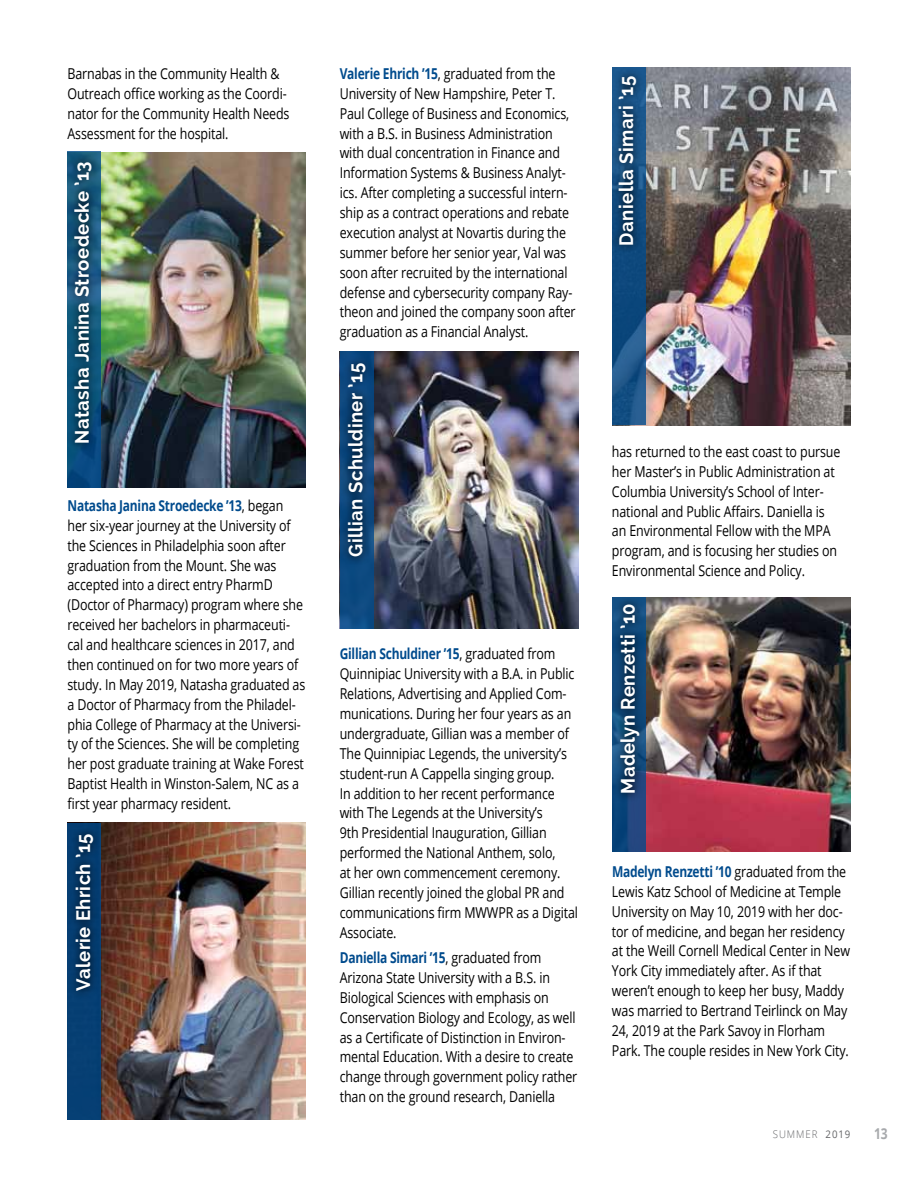
<style>
.page{position:relative;width:918px;height:1188px;background:#fff}
.page>*{position:absolute;margin:0;border:0;box-sizing:border-box;transform-origin:0 0}
.t1{font:700 19.5px "Raleway";letter-spacing:.02em;color:#fff;scale:.95 1}
.t2{font:15px/19.8px "Open Sans";letter-spacing:-.01em;color:#000;scale:.83 1}
.t3{font:700 15px "Open Sans";color:#a7a9ac;scale:.8 1}
.t4{font:300 10.5px "Open Sans";letter-spacing:.1em;color:#636466;scale:.92 1}
.s1{font-weight:700;color:#004b8d}
.s2{font-weight:400}
</style>
<div class="page">
<img style="left:101px;top:152px;width:205px;height:336px">
<svg style="left:68px;top:151px;width:33px;height:337px;fill:#094b83"></svg>
<svg style="left:67px;top:153px;width:33px;height:298px"></svg>
<img style="left:374px;top:351px;width:204px;height:277px">
<div style="left:340px;top:351px;width:34px;height:277px;background:#0d4980"></div>
<svg style="left:343px;top:355px;width:31px;height:208px"></svg>
<img style="left:612px;top:68px;width:238px;height:358px">
<svg style="left:612px;top:68px;width:34px;height:357px;fill:#0f4a7f"></svg>
<svg style="left:612px;top:68px;width:33px;height:185px"></svg>
<img style="left:101px;top:823px;width:205px;height:297px">
<div style="left:68px;top:823px;width:33px;height:297px;background:#063f73"></div>
<svg style="left:71px;top:826px;width:31px;height:173px"></svg>
<img style="left:646px;top:598px;width:204px;height:254px">
<div style="left:612px;top:597px;width:34px;height:255px;background:linear-gradient(to right,#004076,#2d4882)"></div>
<svg style="left:612px;top:597px;width:36px;height:205px"></svg>
<p class="t2" style="left:68px;top:63px;width:269px">Barnabas in the Community Health &amp; Outreach office working as the Coordi&shy;nator for the Community Health Needs Assessment for the hospital.</p>
<h1 class="t1" style="left:71px;top:444px;width:299px;rotate:-90deg">Natasha Janina Stroedecke ’13</h1>
<p class="t2" style="left:68px;top:495px;width:288px"><span class="s1">Natasha Janina Stroedecke ’13</span>, began her six-year journey at the University of the Sciences in Philadelphia soon after graduation from the Mount. She was accepted into a direct entry PharmD (Doctor of Pharmacy) program where she received her bachelors in pharmaceuti&shy;cal and healthcare sciences in 2017, and then continued on for two more years of study. I n May 2019, N atasha graduated as a Doctor of Pharmacy from the Philadel&shy;phia College of Pharmacy at the Universi&shy;ty of the Sciences. She will be completing her post graduate training at Wake Forest Baptist Health in Winston-Salem, NC as a first year pharmacy resident.</p>
<h1 class="t1" style="left:72px;top:991px;width:168px;rotate:-90deg">Valerie Ehrich ’15</h1>
<p class="t2" style="left:340px;top:63px;width:286px"><span class="s1">Valerie Ehrich ’15</span>, graduated from the University of N ew Hampshire, Peter T.<br>Paul College of Business and Economics, with a B.S. in Business Administration with dual concentration in Finance and Information Systems &amp; Business Analyt&shy;ics. After completing a successful intern&shy;ship as a contract operations and rebate execution analyst at N ovartis during the summer before her senior year, Val was soon after recruited by the international defense and cybersecurity company Ray&shy;theon and joined the company soon after graduation as a Financial Analyst.</p>
<h1 class="t1" style="left:345px;top:557px;width:206px;rotate:-90deg">Gillian Schuldiner ’15</h1>
<p class="t2" style="left:340px;top:644px;width:289px"><span class="s1">Gillian Schuldiner ’15</span>, graduated from Quinnipiac University with a B.A. in Public Relations, Advertising and Applied Com&shy;munications. During her four years as an undergraduate, Gillian was a member of The Quinnipiac Legends, the university’s student-run A Cappella singing group.<br>I n addition to her recent performance with The Legends at the University’s<br>9th Presidential I nauguration, Gillian performed the N ational Anthem, solo,<br>at her own commencement ceremony.<br>Gillian recently joined the global PR and communications firm MWWPR as a Digital Associate.</p>
<p class="t2" style="left:340px;top:947px;width:288px"><span class="s1">Daniella Simari ’15</span>, graduated from Arizona State University with a B.S. in Biological Sciences with emphasis on Conservation Biology and Ecology, as well as a Certificate of Distinction in Environ&shy;mental Education. With a desire to create change through government policy rather than on the ground research, Daniella</p>
<h1 class="t1" style="left:615px;top:246px;width:180px;rotate:-90deg">Daniella Simari ’15</h1>
<p class="t2" style="left:612px;top:441px;width:277px">has returned to the east coast to pursue her Master’s in Public Administration at Columbia University’s School of I nter&shy;national and Public Affairs. Daniella is an Environmental Fellow with the MPA program, and is focusing her studies on Environmental Science and Policy.</p>
<h1 class="t1" style="left:617px;top:794px;width:202px;rotate:-90deg">Madelyn Renzetti ’10</h1>
<p class="t2" style="left:612px;top:861px;width:288px"><span class="s1">Madelyn Renzetti ’10</span> graduated from the Lewis Katz School of Medicine at Temple University on May 10, 2019 with her doc&shy;tor of medicine, and began her residency at the Weill Cornell Medical Center in New York City immediately after. As if that weren’t enough to keep her busy, Maddy was married to Bertrand Teirlinck on May 24, 2019 at the Park Savoy in Florham Park. The couple resides in N ew York City.</p>
<p class="t4" style="left:773px;top:1127px;width:86px">SUMMER <span class="s2">2019</span></p>
<p class="t3" style="left:874px;top:1123px;width:19px">13</p>
</div>
